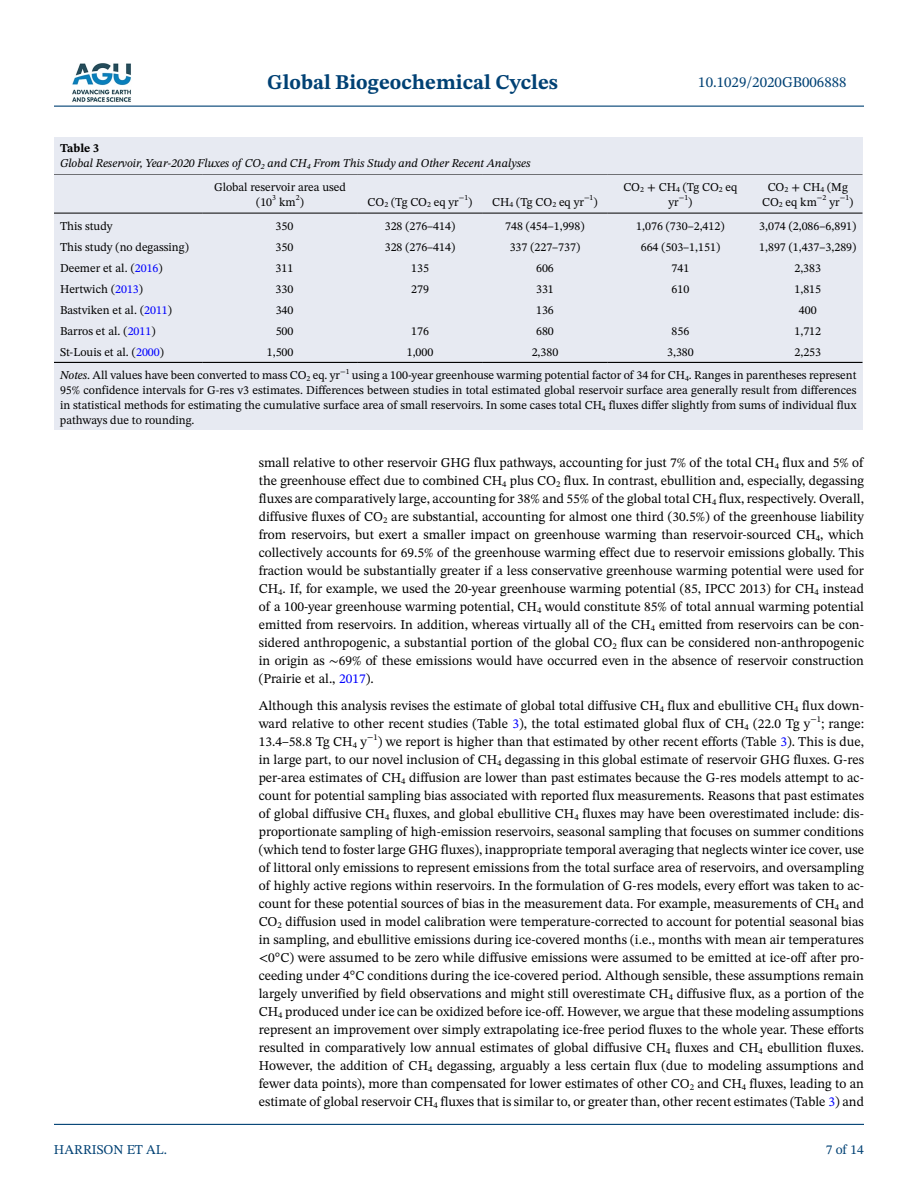
<style>
.page{position:relative;width:918px;height:1188px;background:#fff}
.page>*{position:absolute;margin:0;border:0;box-sizing:border-box;transform-origin:0 0}
.t1{font:700 21px "STIX Two Text";color:#004174}
.t2{font:15px "STIX Two Text";color:#004174}
.t3{font:13.5px/18px "STIX Two Text";color:#000;text-align:justify}
.t4{font:13.5px "STIX Two Text";color:#004174}
.t5{font:12px/15px "STIX Two Text";color:#000;text-align:center}
.t6{font:italic 12px/15px "STIX Two Text";color:#000}
.t7{font:8.7px "STIX Two Text";color:#000}
.s1{font-weight:700;font-style:normal}
.s2{color:#00f}
.s3{font-style:italic}
.s4{font-family:"STIX Two Math"}
</style>
<div class="page">
<hr style="left:54px;top:106px;width:810px;height:1px;background:#004174">
<hr style="left:54px;top:1124px;width:810px;height:1px;background:#004174">
<img style="left:72px;top:63px;width:59px;height:39px">
<div style="left:54px;top:173px;width:808px;height:257px;background:#e7eaf2"></div>
<hr style="left:54px;top:173px;width:148px;height:2px;background:#000">
<hr style="left:54px;top:213px;width:148px;height:1px;background:#000">
<hr style="left:202px;top:173px;width:156px;height:2px;background:#000">
<hr style="left:202px;top:213px;width:156px;height:1px;background:#000">
<hr style="left:358px;top:173px;width:124px;height:2px;background:#000">
<hr style="left:358px;top:213px;width:124px;height:1px;background:#000">
<hr style="left:482px;top:173px;width:126px;height:2px;background:#000">
<hr style="left:482px;top:213px;width:126px;height:1px;background:#000">
<hr style="left:608px;top:173px;width:145px;height:2px;background:#000">
<hr style="left:608px;top:213px;width:145px;height:1px;background:#000">
<hr style="left:753px;top:173px;width:109px;height:2px;background:#000">
<hr style="left:753px;top:213px;width:109px;height:1px;background:#000">
<hr style="left:54px;top:362px;width:148px;height:1px;background:#000">
<hr style="left:202px;top:362px;width:156px;height:1px;background:#000">
<hr style="left:358px;top:362px;width:124px;height:1px;background:#000">
<hr style="left:482px;top:362px;width:126px;height:1px;background:#000">
<hr style="left:608px;top:362px;width:145px;height:1px;background:#000">
<hr style="left:753px;top:362px;width:109px;height:1px;background:#000">
<div style="left:54px;top:137px;width:808px;height:36px;background:#e7eaf2"></div>
<h1 class="t1" style="left:267px;top:67px;width:292px">Global Biogeochemical Cycles</h1>
<p class="t6" style="left:60px;top:141px;width:472px"><span class="s1">Table 3<br></span>Global Reservoir, Year-2020 Fluxes of CO<sub>2</sub> and CH<sub>4</sub> From This Study and Other Recent Analyses</p>
<p class="t5" style="left:214px;top:179px;width:133px">Global reservoir area used (10<sup>3</sup> km<sup>2</sup>)</p>
<p class="t5" style="left:368px;top:194px;width:106px">CO<sub>2</sub> (Tg CO<sub>2</sub> eq yr<sup>−1</sup>)</p>
<p class="t5" style="left:492px;top:194px;width:107px">CH<sub>4</sub> (Tg CO<sub>2</sub> eq yr<sup>−1</sup>)</p>
<p class="t2" style="left:698px;top:72px;width:150px">10.1029/2020GB006888</p>
<p class="t5" style="left:623px;top:179px;width:115px">CO<sub>2</sub> + CH<sub>4</sub> (Tg CO<sub>2</sub> eq yr<sup>−1</sup>)</p>
<p class="t5" style="left:762px;top:179px;width:93px">CO<sub>2</sub> + CH<sub>4</sub> (Mg<br>CO<sub>2</sub> eq km<sup>−2</sup> yr<sup>−1</sup>)</p>
<p class="t5" style="left:60px;top:218px;width:54px">This study</p>
<p class="t5" style="left:276px;top:218px;width:19px">350</p>
<p class="t5" style="left:385px;top:218px;width:72px">328 (276–414)</p>
<p class="t5" style="left:505px;top:218px;width:81px">748 (454–1,998)</p>
<p class="t5" style="left:636px;top:218px;width:90px">1,076 (730–2,412)</p>
<p class="t5" style="left:759px;top:218px;width:99px">3,074 (2,086–6,891)</p>
<p class="t5" style="left:60px;top:239px;width:130px">This study (no degassing)</p>
<p class="t5" style="left:276px;top:239px;width:19px">350</p>
<p class="t5" style="left:385px;top:239px;width:72px">328 (276–414)</p>
<p class="t5" style="left:510px;top:239px;width:72px">337 (227–737)</p>
<p class="t5" style="left:641px;top:239px;width:81px">664 (503–1,151)</p>
<p class="t5" style="left:759px;top:239px;width:99px">1,897 (1,437–3,289)</p>
<p class="t5" style="left:60px;top:260px;width:104px">Deemer et al. (<span class="s2">2016</span>)</p>
<p class="t5" style="left:276px;top:260px;width:19px">311</p>
<p class="t5" style="left:411px;top:260px;width:19px">135</p>
<p class="t5" style="left:536px;top:260px;width:19px">606</p>
<p class="t5" style="left:672px;top:260px;width:19px">741</p>
<p class="t5" style="left:794px;top:260px;width:28px">2,383</p>
<p class="t5" style="left:60px;top:281px;width:84px">Hertwich (<span class="s2">2013</span>)</p>
<p class="t5" style="left:276px;top:281px;width:19px">330</p>
<p class="t5" style="left:411px;top:281px;width:19px">279</p>
<p class="t5" style="left:536px;top:281px;width:19px">331</p>
<p class="t5" style="left:672px;top:281px;width:19px">610</p>
<p class="t5" style="left:794px;top:281px;width:28px">1,815</p>
<p class="t5" style="left:60px;top:303px;width:113px">Bastviken et al. (<span class="s2">2011</span>)</p>
<p class="t5" style="left:276px;top:303px;width:19px">340</p>
<p class="t5" style="left:536px;top:303px;width:19px">136</p>
<p class="t5" style="left:799px;top:303px;width:19px">400</p>
<p class="t5" style="left:60px;top:324px;width:97px">Barros et al. (<span class="s2">2011</span>)</p>
<p class="t5" style="left:276px;top:324px;width:19px">500</p>
<p class="t5" style="left:411px;top:324px;width:19px">176</p>
<p class="t5" style="left:536px;top:324px;width:19px">680</p>
<p class="t5" style="left:672px;top:324px;width:19px">856</p>
<p class="t5" style="left:794px;top:324px;width:28px">1,712</p>
<p class="t5" style="left:60px;top:345px;width:105px">St-Louis et al. (<span class="s2">2000</span>)</p>
<p class="t5" style="left:267px;top:345px;width:28px">1,500</p>
<p class="t5" style="left:407px;top:345px;width:28px">1,000</p>
<p class="t5" style="left:532px;top:345px;width:28px">2,380</p>
<p class="t5" style="left:667px;top:345px;width:28px">3,380</p>
<p class="t5" style="left:60px;top:341px;width:798px;line-height:22.6px;text-align:left;text-indent:734px">2,253<br><span class="s3">Notes</span>. All values have been converted to mass CO<sub>2</sub> eq. yr<sup>−1</sup> using a 100-year greenhouse warming potential factor of 34 for CH<sub>4</sub>. Ranges in parentheses represent</p>
<p class="t5" style="left:60px;top:383px;width:798px;text-align:justify">95% confidence intervals for G-res v3 estimates. Differences between studies in total estimated global reservoir surface area generally result from differences in statistical methods for estimating the cumulative surface area of small reservoirs. In some cases total CH<sub>4</sub> fluxes differ slightly from sums of individual flux pathways due to rounding.</p>
<p class="t3" style="left:259px;top:454px;width:607px">small relative to other reservoir GHG flux pathways, accounting for just 7% of the total CH<sub>4</sub> flux and 5% of the greenhouse effect due to combined CH<sub>4</sub> plus CO<sub>2</sub> flux. In contrast, ebullition and, especially, degassing fluxes are comparatively large, accounting for 38% and 55% of the global total CH<sub>4</sub> flux, respectively. Overall, diffusive fluxes of CO<sub>2</sub> are substantial, accounting for almost one third (30.5%) of the greenhouse liability from reservoirs, but exert a smaller impact on greenhouse warming than reservoir-sourced CH<sub>4</sub>, which collectively accounts for 69.5% of the greenhouse warming effect due to reservoir emissions globally. This fraction would be substantially greater if a less conservative greenhouse warming potential were used for CH<sub>4</sub>. If, for example, we used the 20-year greenhouse warming potential (85, IPCC 2013) for CH<sub>4</sub> instead of a 100-year greenhouse warming potential, CH<sub>4</sub> would constitute 85% of total annual warming potential emitted from reservoirs. In addition, whereas virtually all of the CH<sub>4</sub> emitted from reservoirs can be con&shy;sidered anthropogenic, a substantial portion of the global CO<sub>2</sub> flux can be considered non-anthropogenic in origin as <span class="s4">∼</span>69% of these emissions would have occurred even in the absence of reservoir construction (Prairie et al., <span class="s2">2017</span>).</p>
<p class="t3" style="left:259px;top:697px;width:607px">Although this analysis revises the estimate of global total diffusive CH<sub>4</sub> flux and ebullitive CH<sub>4</sub> flux down&shy;ward relative to other recent studies (Table <span class="s2">3</span>), the total estimated global flux of CH<sub>4</sub> (22.0 Tg y</p>
<p class="t7" style="left:810px;top:713px;width:12px">−1</p>
<p class="t3" style="left:821px;top:715px;width:44px">; range:</p>
<p class="t4" style="left:54px;top:1140px;width:115px">HARRISON ET AL.</p>
<p class="t3" style="left:259px;top:733px;width:110px">13.4–58.8 Tg CH<sub>4</sub> y</p>
<p class="t7" style="left:367px;top:731px;width:12px">−1</p>
<p class="t3" style="left:259px;top:733px;width:607px;text-indent:119px">) we report is higher than that estimated by other recent efforts (Table <span class="s2">3</span>). This is due, in large part, to our novel inclusion of CH<sub>4</sub> degassing in this global estimate of reservoir GHG fluxes. G-res per-area estimates of CH<sub>4</sub> diffusion are lower than past estimates because the G-res models attempt to ac&shy;count for potential sampling bias associated with reported flux measurements. Reasons that past estimates of global diffusive CH<sub>4</sub> fluxes, and global ebullitive CH<sub>4</sub> fluxes may have been overestimated include: dis&shy;proportionate sampling of high-emission reservoirs, seasonal sampling that focuses on summer conditions (which tend to foster large GHG fluxes), inappropriate temporal averaging that neglects winter ice cover, use of littoral only emissions to represent emissions from the total surface area of reservoirs, and oversampling of highly active regions within reservoirs. In the formulation of G-res models, every effort was taken to ac&shy;count for these potential sources of bias in the measurement data. For example, measurements of CH<sub>4</sub> and CO<sub>2</sub> diffusion used in model calibration were temperature-corrected to account for potential seasonal bias in sampling, and ebullitive emissions during ice-covered months (i.e., months with mean air temperatures &lt;0°C) were assumed to be zero while diffusive emissions were assumed to be emitted at ice-off after pro&shy;ceeding under 4°C conditions during the ice-covered period. Although sensible, these assumptions remain largely unverified by field observations and might still overestimate CH<sub>4</sub> diffusive flux, as a portion of the CH<sub>4</sub> produced under ice can be oxidized before ice-off. However, we argue that these modeling assumptions represent an improvement over simply extrapolating ice-free period fluxes to the whole year. These efforts resulted in comparatively low annual estimates of global diffusive CH<sub>4</sub> fluxes and CH<sub>4</sub> ebullition fluxes.<br>However, the addition of CH<sub>4</sub> degassing, arguably a less certain flux (due to modeling assumptions and fewer data points), more than compensated for lower estimates of other CO<sub>2</sub> and CH<sub>4</sub> fluxes, leading to an estimate of global reservoir CH<sub>4</sub> fluxes that is similar to, or greater than, other recent estimates (Table <span class="s2">3</span>) and</p>
<p class="t4" style="left:826px;top:1140px;width:40px">7 of 14</p>
</div>
